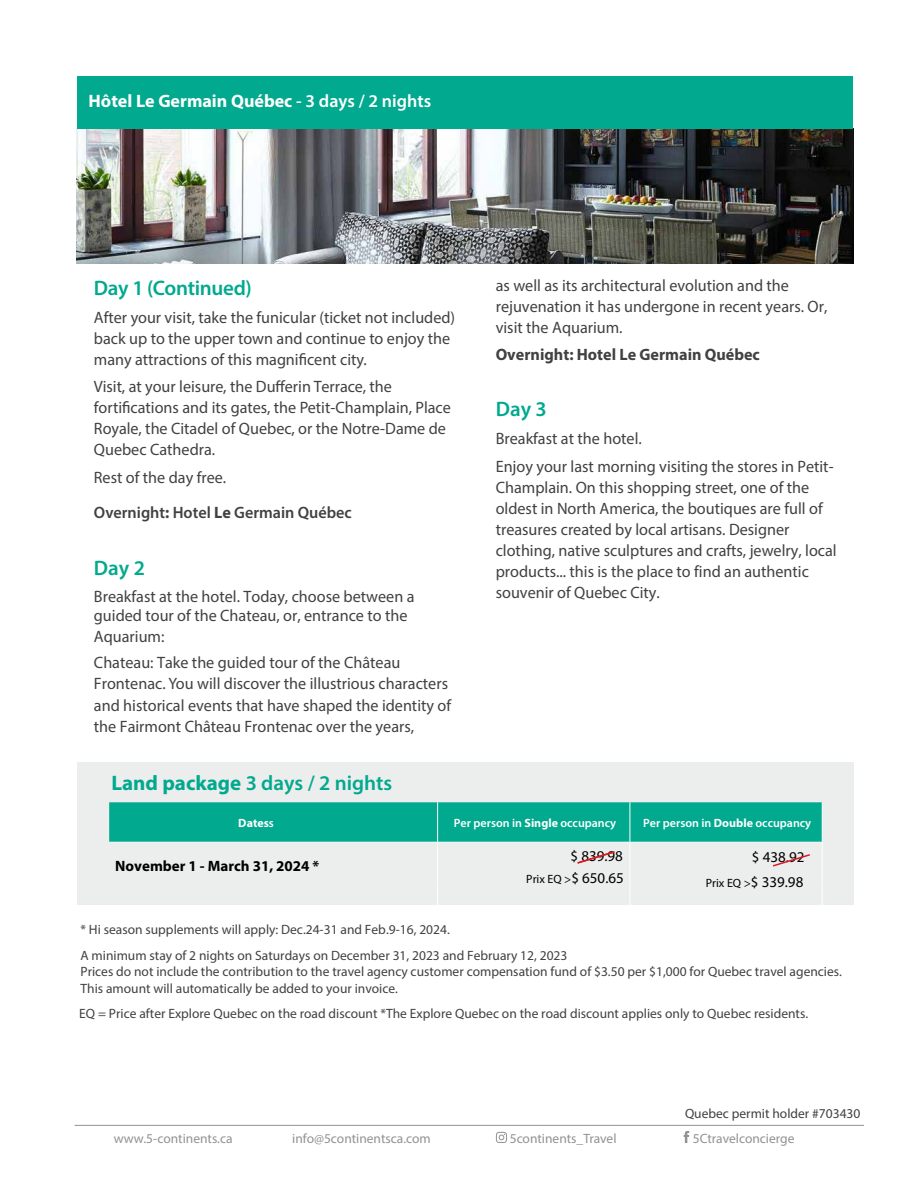
<style>
.page{position:relative;width:918px;height:1188px;background:#fff}
.page>*{position:absolute;margin:0;border:0;box-sizing:border-box;transform-origin:0 0}
.t1{font:600 21px "Myriad Pro";color:#01a98e}
.t2{font:700 18px "Myriad Pro";color:#fff}
.t3{font:16.5px/21px "Myriad Pro";color:#414042}
.t4{font:600 16.5px/35.2px "Myriad Pro";color:#414042}
.t5{font:700 16.5px "Myriad Pro";color:#414042}
.t6{font:700 15px "Myriad Pro";color:#000}
.t7{font:15px "Myriad Pro";color:#000}
.t8{font:13.5px/25.7px "Myriad Pro";color:#414042}
.t9{font:13.5px "Myriad Pro";color:#929293}
.t10{font:600 12px "Myriad Pro";color:#fff}
.t11{font:12px "Myriad Pro";color:#000}
.t12{font:700 12px "Myriad Pro";color:#fff}
.s1{font-weight:600}
.s2{font-weight:400}
.s3{font-weight:700}
.s4{font-size:15px}
</style>
<div class="page">
<div style="left:77px;top:763px;width:777px;height:142px;background:#eceded"></div>
<img style="left:76px;top:128px;width:777px;height:136px">
<div style="left:77px;top:76px;width:776px;height:52px;background:#01a98e"></div>
<svg style="left:496px;top:1132px;width:11px;height:11px"></svg>
<svg style="left:684px;top:1131px;width:5px;height:12px"></svg>
<hr style="left:75px;top:1125px;width:789px;height:1px;background:#929293">
<div style="left:109px;top:802px;width:713px;height:40px;background:#01a98e"></div>
<hr style="left:437px;top:802px;width:1px;height:40px;background:#fff">
<hr style="left:630px;top:802px;width:1px;height:40px;background:#fff">
<hr style="left:822px;top:802px;width:1px;height:40px;background:#fff">
<hr style="left:109px;top:842px;width:329px;height:1px;background:#fff">
<hr style="left:438px;top:842px;width:192px;height:1px;background:#fff">
<hr style="left:437px;top:843px;width:1px;height:41px;background:#fff">
<hr style="left:630px;top:842px;width:193px;height:1px;background:#fff">
<hr style="left:630px;top:843px;width:1px;height:41px;background:#fff">
<hr style="left:437px;top:885px;width:1px;height:44px;background:#fff">
<hr style="left:630px;top:885px;width:1px;height:44px;background:#fff">
<hr style="left:822px;top:843px;width:1px;height:41px;background:#fff">
<hr style="left:822px;top:885px;width:1px;height:44px;background:#fff">
<svg style="left:577px;top:851px;width:38px;height:13px"></svg>
<svg style="left:773px;top:854px;width:37px;height:13px"></svg>
<p class="t2" style="left:89px;top:90px;width:344px">Hôtel Le Germain Québec <span class="s1">- 3 days / 2 nights</span></p>
<p class="t1" style="left:94px;top:274px;width:159px">Day 1 (Continued)</p>
<p class="t3" style="left:94px;top:306px;width:363px">After your visit, take the funicular (ticket not included) back up to the upper town and continue to enjoy the many attractions of this magnificent city.</p>
<p class="t3" style="left:94px;top:376px;width:358px">Visit, at your leisure, the Dufferin Terrace, the fortifications and its gates, the Petit-Champlain, Place Royale, the Citadel of Quebec, or the Notre-Dame de Quebec Cathedra.</p>
<p class="t4" style="left:94px;top:459px;width:259px"><span class="s2">Rest of the day free.<br></span>Overnight<span class="s3">:</span> Hotel <span class="s3">Le</span> Germain Québec</p>
<p class="t1" style="left:94px;top:554px;width:53px">Day 2</p>
<p class="t3" style="left:94px;top:587px;width:322px;line-height:19.8px">Breakfast at the hotel. Today, choose between a guided tour of the Chateau, or, entrance to the<br>Aquarium:</p>
<p class="t3" style="left:94px;top:651px;width:359px;line-height:21.5px">Chateau: Take the guided tour of the Château Frontenac. You will discover the illustrious characters and historical events that have shaped the identity of the Fairmont Château Frontenac over the years,</p>
<p class="t1" style="left:111px;top:770px;width:282px"><span class="s3">Land package</span> 3 days / 2 nights</p>
<p class="t3" style="left:496px;top:275px;width:333px">as well as its architectural evolution and the rejuvenation it has undergone in recent years. Or, visit the Aquarium.</p>
<p class="t5" style="left:496px;top:344px;width:266px">Overnight: Hotel Le Germain Québec</p>
<p class="t1" style="left:496px;top:396px;width:53px">Day 3</p>
<p class="t3" style="left:496px;top:424px;width:339px;line-height:27.8px">Breakfast at the hotel.<br>Enjoy your last morning visiting the stores in Petit-</p>
<p class="t3" style="left:496px;top:476px;width:343px">Champlain. On this shopping street, one of the oldest in North America, the boutiques are full of treasures created by local artisans. Designer clothing, native sculptures and crafts, jewelry, local products... this is the place to find an authentic souvenir of Quebec City.</p>
<p class="t12" style="left:238px;top:815px;width:37px">Dates<span class="s1">s</span></p>
<p class="t10" style="left:454px;top:815px;width:164px">Per person in <span class="s3">Single</span> occupancy</p>
<p class="t10" style="left:643px;top:815px;width:169px">Per person in <span class="s3">Double</span> occupancy</p>
<p class="t6" style="left:115px;top:857px;width:206px">November 1 - March 31, 2024 *</p>
<p class="t7" style="left:570px;top:847px;width:54px">$ 839.98</p>
<p class="t7" style="left:752px;top:848px;width:54px">$ 438.92</p>
<p class="t11" style="left:526px;top:872px;width:99px">Prix EQ &gt;<span class="s4">$ 650.65</span></p>
<p class="t11" style="left:706px;top:876px;width:99px">Prix EQ &gt;<span class="s4">$ 339.98</span></p>
<p class="t8" style="left:81px;top:917px;width:488px">* Hi season supplements will apply: Dec.24-31 and Feb.9-16, 2024.<br>A minimum stay of 2 nights on Saturdays on December 31, 2023 and February 12, 2023</p>
<p class="t8" style="left:81px;top:963px;width:763px;line-height:16.4px">Prices do not include the contribution to the travel agency customer compensation fund of $3.50 per $1,000 for Quebec travel agencies.<br>This amount will automatically be added to your invoice.</p>
<p class="t8" style="left:79px;top:1000px;width:730px">EQ = Price after Explore Quebec on the road discount *The Explore Quebec on the road discount applies only to Quebec residents.</p>
<p class="t8" style="left:685px;top:1101px;width:177px">Quebec permit holder #703430</p>
<p class="t9" style="left:114px;top:1130px;width:120px">www.5-continents.ca</p>
<p class="t9" style="left:292px;top:1130px;width:140px">info@5continentsca.com</p>
<p class="t9" style="left:510px;top:1130px;width:108px">5continents_Travel</p>
<p class="t9" style="left:693px;top:1130px;width:103px">5Ctravelconcierge</p>
</div>
